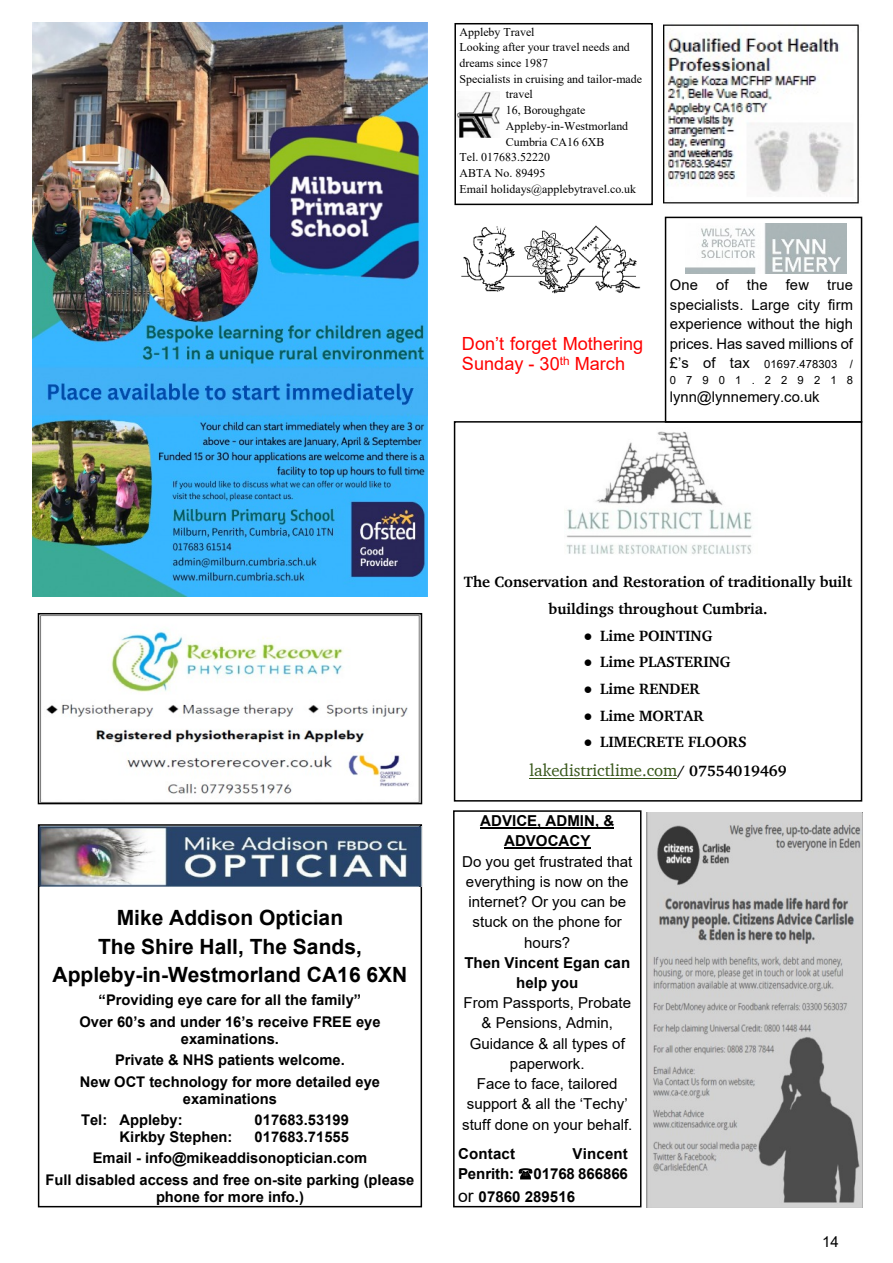
<style>
.page{position:relative;width:893px;height:1263px;background:#fff}
.page>*{position:absolute;margin:0;border:0;box-sizing:border-box;transform-origin:0 0}
.t1{font:700 21px/28.7px "Arial";color:#000;text-align:center}
.t2{font:18.15px/20.9px "Arial";color:#f00}
.t3{font:16.8px "Charter";color:#38571a}
.t4{font:700 15.3px/26.7px "Charter";color:#000;text-align:center}
.t5{font:15px/20.2px "Arial";color:#000;text-align:center}
.t6{font:700 15px/20.2px "Arial";color:#000;text-align:center}
.t7{font:700 14.7px/21.5px "Arial";color:#000;text-align:center}
.t8{font:14.7px/19.4px "Arial";color:#000;text-align:justify}
.t9{font:11.85px "Times New Roman";color:#000}
.t10{font:11.25px/16.2px "Arial";letter-spacing:.455em;color:#000}
.s1{font-size:14.7px}
.s2{font-family:"Times New Roman"}
.s3{font-weight:700;font-size:15.3px;color:#000}
.s4{font-weight:400;font-size:17.55px}
</style>
<div class="page">
<div style="left:454px;top:421px;width:408px;height:381px;border:2px solid #000"></div>
<img style="left:566px;top:431px;width:186px;height:123px">
<hr style="left:529px;top:778px;width:148px;height:1px;background:#38571a">
<div style="left:453px;top:810px;width:188px;height:397px;border:2px solid #000"></div>
<hr style="left:480px;top:827px;width:134px;height:1px;background:#000">
<hr style="left:504px;top:847px;width:86px;height:2px;background:#000">
<svg style="left:519px;top:1168px;width:13px;height:11px"></svg>
<img style="left:647px;top:812px;width:215px;height:395px">
<div style="left:665px;top:217px;width:197px;height:206px;border:2px solid #000"></div>
<img style="left:686px;top:223px;width:160px;height:51px">
<div style="left:454px;top:23px;width:199px;height:182px;border:2px solid #000"></div>
<img style="left:457px;top:91px;width:42px;height:46px">
<img style="left:664px;top:24px;width:195px;height:180px">
<img style="left:32px;top:22px;width:395px;height:574px">
<img style="left:41px;top:616px;width:378px;height:185px">
<div style="left:38px;top:613px;width:384px;height:191px;border:2px solid #000"></div>
<div style="left:38px;top:824px;width:384px;height:383px;border:2px solid #000"></div>
<img style="left:39px;top:827px;width:382px;height:59px">
<img style="left:461px;top:225px;width:180px;height:69px">
<p class="t9" style="left:459px;top:27px;width:77px">Appleby Travel</p>
<p class="t9" style="left:459px;top:43px;width:172px">Looking after your travel needs and</p>
<p class="t9" style="left:459px;top:59px;width:90px">dreams since 1987</p>
<p class="t9" style="left:459px;top:75px;width:184px">Specialists in cruising and tailor-made</p>
<p class="t9" style="left:506px;top:90px;width:29px">travel</p>
<p class="t9" style="left:506px;top:106px;width:81px">16, Boroughgate</p>
<p class="t9" style="left:506px;top:122px;width:124px">Appleby-in-Westmorland</p>
<p class="t9" style="left:506px;top:137px;width:100px">Cumbria CA16 6XB</p>
<p class="t9" style="left:459px;top:153px;width:92px">Tel. 017683.52220</p>
<p class="t9" style="left:459px;top:169px;width:87px">ABTA No. 89495</p>
<p class="t9" style="left:459px;top:184px;width:178px">Email holidays@applebytravel.co.uk</p>
<p class="t2" style="left:462px;top:334px;width:183px">Don’t forget Mothering<br>Sunday - 30<sup>th</sup> March</p>
<p class="t8" style="left:670px;top:277px;width:185px">One of the few true specialists. Large city firm experience without the high prices. Has saved millions of</p>
<p class="t10" style="left:670px;top:357px;width:185px"><span class="s1">£’s of tax</span> 01697.478303 /<br>07901.229218</p>
<p class="t8" style="left:670px;top:389px;width:151px">lynn@lynnemery.co.uk</p>
<h1 class="t1" style="left:53px;top:905px;width:356px">Mike Addison Optician<br>The Shire Hall, The Sands,<br>Appleby-in-Westmorland CA16 6XN</h1>
<p class="t7" style="left:79px;top:991px;width:303px">“Providing eye care for all the family”<br>Over 60’s and under 16’s receive FREE eye</p>
<p class="t7" style="left:80px;top:1029px;width:302px">examinations.<br>Private &amp; NHS patients welcome.<br>New OCT technology for more detailed eye</p>
<p class="t7" style="left:183px;top:1089px;width:96px">examinations</p>
<p class="t7" style="left:81px;top:1110px;width:103px">Tel: Appleby:</p>
<p class="t7" style="left:255px;top:1110px;width:96px">017683.53199</p>
<p class="t7" style="left:120px;top:1127px;width:114px">Kirkby Stephen:</p>
<p class="t7" style="left:255px;top:1127px;width:96px">017683.71555</p>
<p class="t7" style="left:93px;top:1149px;width:276px">Email - info@mikeaddisonoptician.com</p>
<p class="t7" style="left:45px;top:1170px;width:371px">Full disabled access and free on-site parking (please</p>
<p class="t7" style="left:156px;top:1187px;width:149px">phone for more info.)</p>
<p class="t4" style="left:464px;top:570px;width:390px">The Conservation and Restoration of traditionally built buildings throughout Cumbria.</p>
<p class="t4" style="left:583px;top:623px;width:131px"><span class="s2">●</span> Lime POINTING</p>
<p class="t4" style="left:583px;top:650px;width:149px"><span class="s2">●</span> Lime PLASTERING</p>
<p class="t4" style="left:583px;top:677px;width:118px"><span class="s2">●</span> Lime RENDER</p>
<p class="t4" style="left:583px;top:703px;width:122px"><span class="s2">●</span> Lime MORTAR</p>
<p class="t4" style="left:583px;top:730px;width:165px"><span class="s2">●</span> LIMECRETE FLOORS</p>
<p class="t3" style="left:529px;top:763px;width:259px">lakedistrictlime.com<span class="s3">/ 07554019469</span></p>
<p class="t6" style="left:480px;top:812px;width:135px">ADVICE, ADMIN, &amp;<br>ADVOCACY</p>
<p class="t5" style="left:462px;top:852px;width:172px">Do you get frustrated that everything is now on the internet? Or you can be stuck on the phone for hours?</p>
<p class="t6" style="left:464px;top:954px;width:167px">Then Vincent Egan can help you</p>
<p class="t5" style="left:462px;top:994px;width:172px">From Passports, Probate &amp; Pensions, Admin,<br>Guidance &amp; all types of paperwork.<br>Face to face, tailored support &amp; all the ‘Techy’ stuff done on your behalf.</p>
<p class="t6" style="left:458px;top:1145px;width:59px">Contact</p>
<p class="t6" style="left:573px;top:1145px;width:57px">Vincent</p>
<p class="t6" style="left:458px;top:1165px;width:58px">Penrith:</p>
<p class="t6" style="left:458px;top:1164px;width:171px;line-height:22.8px;text-align:left;text-indent:75px">01768 866866 <span class="s4">or</span> 07860 289516</p>
<p class="t5" style="left:822px;top:1232px;width:18px">14</p>
</div>
